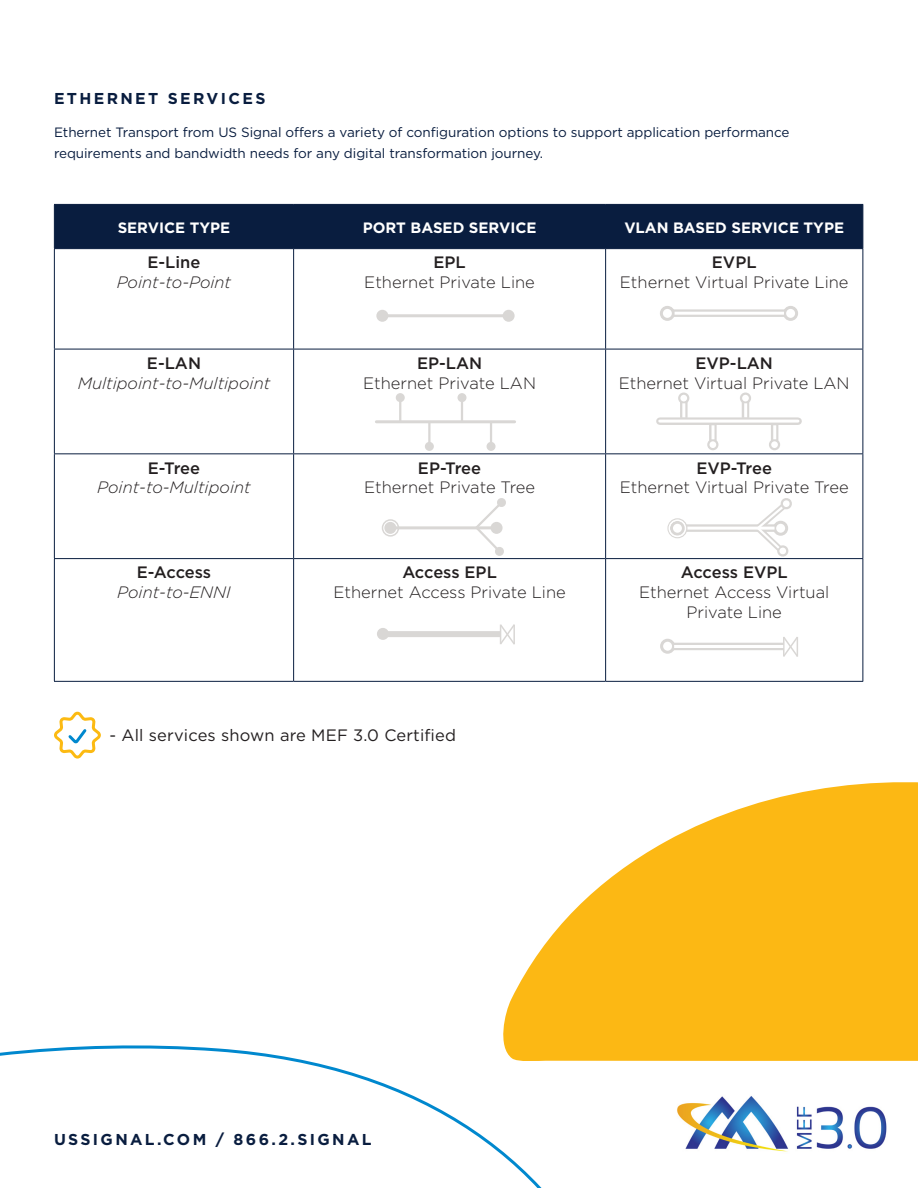
<style>
.page{position:relative;width:918px;height:1188px;background:#fff}
.page>*{position:absolute;margin:0;border:0;box-sizing:border-box;transform-origin:0 0}
.t1{font:300 16.5px "Gotham";color:#231f20}
.t2{font:500 16.5px "Gotham";color:#231f20}
.t3{font:italic 300 16.5px "Gotham";color:#231f20}
.t4{font:16.5px "Gotham";letter-spacing:.01em;color:#231f20}
.t5{font:700 15.75px "Gotham";letter-spacing:.15em;color:#091d3f}
.t6{font:700 15px "Gotham";color:#fff}
.t7{font:13.5px/20.7px "Gotham";letter-spacing:-.005em;color:#091d3f}
</style>
<div class="page">
<svg style="left:0;top:1045px;width:542px;height:143px"></svg>
<div style="left:55px;top:205px;width:807px;height:43px;background:#091d3f"></div>
<hr style="left:54px;top:204px;width:240px;height:1px;background:#091d3f">
<hr style="left:54px;top:205px;width:1px;height:43px;background:#091d3f">
<hr style="left:294px;top:204px;width:312px;height:1px;background:#091d3f">
<hr style="left:293px;top:205px;width:1px;height:43px;background:#091d3f">
<hr style="left:606px;top:204px;width:257px;height:1px;background:#091d3f">
<hr style="left:605px;top:205px;width:1px;height:43px;background:#091d3f">
<hr style="left:862px;top:205px;width:1px;height:43px;background:#091d3f">
<hr style="left:54px;top:248px;width:240px;height:1px;background:#091d3f">
<hr style="left:54px;top:249px;width:1px;height:100px;background:#091d3f">
<hr style="left:294px;top:248px;width:312px;height:1px;background:#091d3f">
<hr style="left:293px;top:249px;width:1px;height:100px;background:#091d3f">
<hr style="left:606px;top:248px;width:257px;height:1px;background:#091d3f">
<hr style="left:605px;top:249px;width:1px;height:100px;background:#091d3f">
<hr style="left:862px;top:249px;width:1px;height:100px;background:#091d3f">
<hr style="left:54px;top:349px;width:240px;height:1px;background:#091d3f">
<hr style="left:54px;top:349px;width:1px;height:104px;background:#091d3f">
<hr style="left:294px;top:349px;width:312px;height:1px;background:#091d3f">
<hr style="left:293px;top:349px;width:1px;height:104px;background:#091d3f">
<hr style="left:606px;top:349px;width:257px;height:1px;background:#091d3f">
<hr style="left:605px;top:349px;width:1px;height:104px;background:#091d3f">
<hr style="left:862px;top:349px;width:1px;height:104px;background:#091d3f">
<hr style="left:54px;top:453px;width:240px;height:1px;background:#091d3f">
<hr style="left:54px;top:454px;width:1px;height:104px;background:#091d3f">
<hr style="left:294px;top:453px;width:312px;height:1px;background:#091d3f">
<hr style="left:293px;top:454px;width:1px;height:104px;background:#091d3f">
<hr style="left:606px;top:453px;width:257px;height:1px;background:#091d3f">
<hr style="left:605px;top:454px;width:1px;height:104px;background:#091d3f">
<hr style="left:862px;top:454px;width:1px;height:104px;background:#091d3f">
<hr style="left:54px;top:558px;width:240px;height:1px;background:#091d3f">
<hr style="left:54px;top:559px;width:1px;height:122px;background:#091d3f">
<hr style="left:294px;top:558px;width:312px;height:1px;background:#091d3f">
<hr style="left:293px;top:559px;width:1px;height:122px;background:#091d3f">
<hr style="left:606px;top:558px;width:257px;height:1px;background:#091d3f">
<hr style="left:605px;top:559px;width:1px;height:122px;background:#091d3f">
<hr style="left:862px;top:559px;width:1px;height:122px;background:#091d3f">
<hr style="left:54px;top:681px;width:240px;height:1px;background:#091d3f">
<hr style="left:294px;top:681px;width:312px;height:1px;background:#091d3f">
<hr style="left:606px;top:681px;width:257px;height:1px;background:#091d3f">
<svg style="left:497px;top:782px;width:421px;height:289px;fill:#fcb814"></svg>
<svg style="left:54px;top:711px;width:47px;height:48px"></svg>
<img style="left:677px;top:1096px;width:210px;height:56px">
<hr style="left:382px;top:314px;width:127px;height:3px;background:#d9d7d5">
<div style="left:376px;top:310px;width:12px;height:12px;background:#d9d7d5;border-radius:50%"></div>
<div style="left:503px;top:310px;width:12px;height:12px;background:#d9d7d5;border-radius:50%"></div>
<hr style="left:376px;top:420px;width:139px;height:3px;background:#d9d7d5">
<hr style="left:399px;top:398px;width:2px;height:24px;background:#d9d7d5">
<div style="left:396px;top:393px;width:9px;height:9px;background:#d9d7d5;border-radius:50%"></div>
<hr style="left:461px;top:398px;width:2px;height:24px;background:#d9d7d5">
<div style="left:458px;top:393px;width:8px;height:9px;background:#d9d7d5;border-radius:50%"></div>
<hr style="left:428px;top:422px;width:2px;height:24px;background:#d9d7d5">
<div style="left:425px;top:442px;width:9px;height:9px;background:#d9d7d5;border-radius:50%"></div>
<hr style="left:490px;top:422px;width:2px;height:24px;background:#d9d7d5">
<div style="left:487px;top:442px;width:9px;height:9px;background:#d9d7d5;border-radius:50%"></div>
<hr style="left:390px;top:526px;width:107px;height:3px;background:#d9d7d5">
<div style="left:384px;top:522px;width:12px;height:12px;background:#d9d7d5;border-radius:50%"></div>
<svg style="left:472px;top:498px;width:34px;height:58px"></svg>
<div style="left:382px;top:519px;width:17px;height:18px;border:2px solid #d9d7d5;border-radius:50%"></div>
<div style="left:377px;top:628px;width:12px;height:12px;background:#d9d7d5;border-radius:50%"></div>
<svg style="left:499px;top:624px;width:16px;height:21px"></svg>
<div style="left:387px;top:631px;width:113px;height:6px;background:#d9d7d5"></div>
<div style="left:660px;top:306px;width:15px;height:15px;border:3px solid #d9d7d5;border-radius:50%"></div>
<div style="left:783px;top:306px;width:15px;height:15px;border:3px solid #d9d7d5;border-radius:50%"></div>
<svg style="left:660px;top:417px;width:138px;height:8px"></svg>
<div style="left:678px;top:393px;width:11px;height:11px;border:2px solid #d9d7d5;border-radius:50%"></div>
<hr style="left:744px;top:403px;width:3px;height:19px;background:#d9d7d5">
<div style="left:740px;top:393px;width:11px;height:11px;border:2px solid #d9d7d5;border-radius:50%"></div>
<div style="left:707px;top:439px;width:11px;height:11px;border:2px solid #d9d7d5;border-radius:50%"></div>
<hr style="left:773px;top:421px;width:3px;height:19px;background:#d9d7d5">
<div style="left:769px;top:439px;width:11px;height:11px;border:2px solid #d9d7d5;border-radius:50%"></div>
<div style="left:670px;top:521px;width:15px;height:15px;border:3px solid #d9d7d5;border-radius:50%"></div>
<div style="left:660px;top:639px;width:15px;height:15px;border:3px solid #d9d7d5;border-radius:50%"></div>
<svg style="left:782px;top:637px;width:16px;height:20px"></svg>
<div style="left:673px;top:643px;width:111px;height:7px;background:#d9d7d5"></div>
<hr style="left:674px;top:645px;width:109px;height:3px;background:#fff">
<svg style="left:686px;top:524px;width:63px;height:8px"></svg>
<hr style="left:686px;top:527px;width:89px;height:3px;background:#fff">
<div style="left:667px;top:518px;width:20px;height:20px;border:2px solid #d9d7d5;border-radius:50%"></div>
<div style="left:669px;top:519px;width:17px;height:18px;border:2px solid #fff;border-radius:50%"></div>
<svg style="left:749px;top:498px;width:44px;height:61px"></svg>
<hr style="left:660px;top:420px;width:138px;height:3px;background:#fff">
<svg style="left:680px;top:402px;width:8px;height:16px"></svg>
<div style="left:742px;top:402px;width:7px;height:16px;background:#d9d7d5"></div>
<svg style="left:709px;top:425px;width:8px;height:16px"></svg>
<div style="left:771px;top:425px;width:7px;height:16px;background:#e1dfde"></div>
<hr style="left:682px;top:403px;width:3px;height:14px;background:#fff">
<hr style="left:744px;top:403px;width:3px;height:14px;background:#fff">
<hr style="left:712px;top:425px;width:3px;height:14px;background:#fff">
<hr style="left:773px;top:425px;width:3px;height:14px;background:#fff">
<svg style="left:672px;top:309px;width:113px;height:8px"></svg>
<hr style="left:675px;top:312px;width:109px;height:3px;background:#fff">
<p class="t5" style="left:54px;top:88px;width:213px">ETHERNET SERVICES</p>
<p class="t7" style="left:54px;top:122px;width:737px">Ethernet Transport from US Signal offers a variety of configuration options to support application performance requirements and bandwidth needs for any digital transformation journey.</p>
<p class="t6" style="left:118px;top:217px;width:114px">SERVICE TYPE</p>
<p class="t6" style="left:363px;top:217px;width:175px">PORT BASED SERVICE</p>
<p class="t6" style="left:624px;top:217px;width:221px">VLAN BASED SERVICE TYPE</p>
<p class="t2" style="left:148px;top:253px;width:54px">E-Line</p>
<p class="t3" style="left:117px;top:272px;width:116px">Point-to-Point</p>
<p class="t2" style="left:433px;top:253px;width:34px">EPL</p>
<p class="t1" style="left:364px;top:272px;width:172px">Ethernet Private Line</p>
<p class="t2" style="left:712px;top:253px;width:46px">EVPL</p>
<p class="t1" style="left:620px;top:272px;width:230px">Ethernet Virtual Private Line</p>
<p class="t2" style="left:147px;top:354px;width:56px">E-LAN</p>
<p class="t3" style="left:78px;top:372px;width:194px">Multipoint-to-Multipoint</p>
<p class="t2" style="left:417px;top:354px;width:67px">EP-LAN</p>
<p class="t1" style="left:363px;top:372px;width:174px">Ethernet Private LAN</p>
<p class="t2" style="left:696px;top:354px;width:79px">EVP-LAN</p>
<p class="t1" style="left:619px;top:372px;width:232px">Ethernet Virtual Private LAN</p>
<p class="t2" style="left:148px;top:458px;width:54px">E-Tree</p>
<p class="t3" style="left:97px;top:477px;width:155px">Point-to-Multipoint</p>
<p class="t2" style="left:418px;top:458px;width:65px">EP-Tree</p>
<p class="t1" style="left:364px;top:477px;width:173px">Ethernet Private Tree</p>
<p class="t2" style="left:696px;top:458px;width:77px">EVP-Tree</p>
<p class="t1" style="left:620px;top:477px;width:231px">Ethernet Virtual Private Tree</p>
<p class="t2" style="left:137px;top:563px;width:76px">E-Access</p>
<p class="t3" style="left:117px;top:582px;width:115px">Point-to-ENNI</p>
<p class="t2" style="left:402px;top:563px;width:96px">Access EPL</p>
<p class="t1" style="left:333px;top:582px;width:234px">Ethernet Access Private Line</p>
<p class="t2" style="left:681px;top:563px;width:108px">Access EVPL</p>
<p class="t1" style="left:639px;top:582px;width:192px">Ethernet Access Virtual</p>
<p class="t1" style="left:687px;top:602px;width:97px">Private Line</p>
<p class="t4" style="left:110px;top:725px;width:348px">- All services shown are MEF 3.0 Certified</p>
<p class="t5" style="left:54px;top:1129px;width:319px">USSIGNAL.COM / 866.2.SIGNAL</p>
</div>
